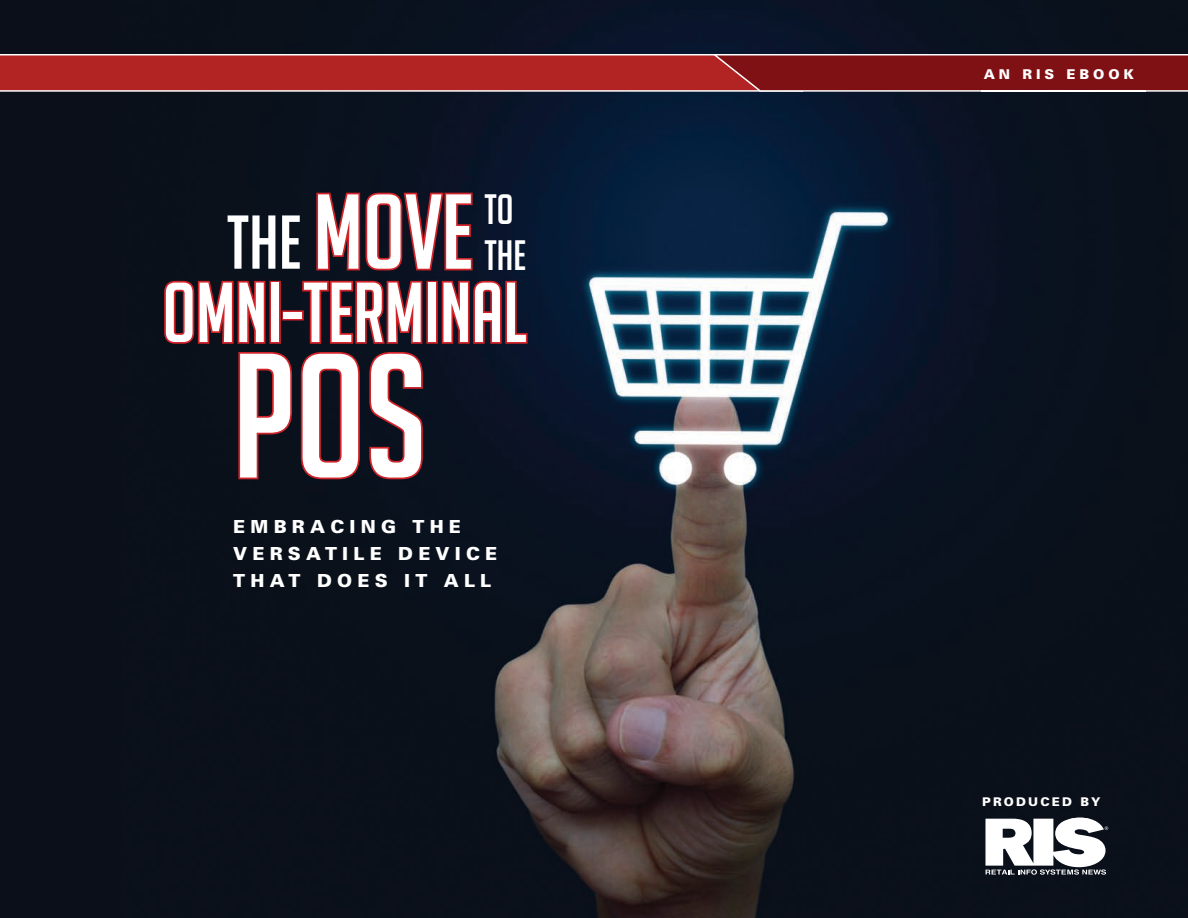
<style>
.page{position:relative;width:1188px;height:918px;background:#0b0f1a}
.page>*{position:absolute;margin:0;border:0;box-sizing:border-box;transform-origin:0 0}
.t1{font:172.5px "Big Noodle Titling";color:#fff}
.t2{font:103.5px "Big Noodle Titling";color:#fff}
.t3{font:82.8px "Big Noodle Titling";color:#fff}
.t4{font:41.4px/46.2px "Big Noodle Titling";color:#fff}
.t5{font:900 18px/27px "Univers";letter-spacing:.29em;color:#fff}
.t6{font:900 13.5px "Univers";letter-spacing:.29em;color:#fff}
.t7{font:900 12px "Univers";letter-spacing:.18em;color:#fff}
.s1{font-size:74.25px}
</style>
<div class="page">
<img style="left:433px;top:0;width:676px;height:918px">
<svg style="left:0;top:53px;width:1188px;height:39px;background:#a42f30"></svg>
<img style="left:981px;top:65px;width:165px;height:28px">
<svg style="left:985px;top:819px;width:123px;height:56px"></svg>
<img style="left:316px;top:189px;width:170px;height:88px">
<svg style="left:316px;top:193px;width:157px;height:77px"></svg>
<img style="left:174px;top:277px;width:367px;height:80px">
<svg style="left:164px;top:281px;width:364px;height:63px"></svg>
<img style="left:235px;top:348px;width:201px;height:144px">
<svg style="left:237px;top:350px;width:125px;height:131px"></svg>
<svg style="left:368px;top:350px;width:57px;height:131px"></svg>
<img style="left:980px;top:793px;width:129px;height:26px">
<img style="left:986px;top:818px;width:104px;height:1px">
<img style="left:433px;top:516px;width:76px;height:84px">
<h2 class="t2" style="left:227px;top:176px;width:248px"><span class="s1">THE</span> MOVE</h2>
<h3 class="t4" style="left:484px;top:186px;width:43px">TO<br>THE</h3>
<h3 class="t3" style="left:163px;top:268px;width:366px">OMNI-TERMINAL</h3>
<h1 class="t1" style="left:232px;top:323px;width:196px">POS</h1>
<p class="t5" style="left:233px;top:512px;width:265px">EMBRACING THE<br>VERSATILE DEVICE<br>THAT DOES IT ALL</p>
<p class="t6" style="left:984px;top:66px;width:152px">AN RIS EBOOK</p>
<p class="t7" style="left:982px;top:794px;width:120px">PRODUCED BY</p>
</div>
